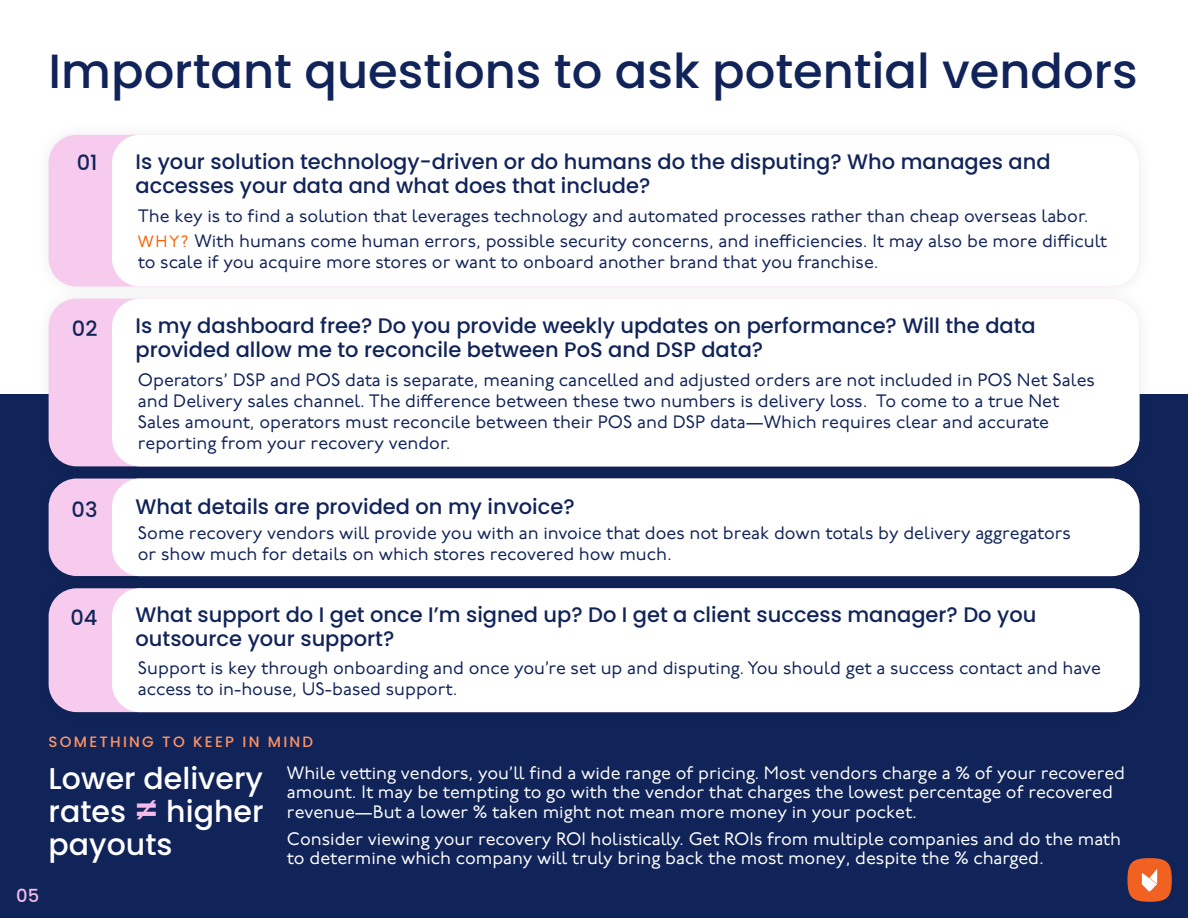
<style>
.page{position:relative;width:1188px;height:918px;background:#fff}
.page>*{position:absolute;margin:0;border:0;box-sizing:border-box;transform-origin:0 0}
.t1{font:500 48px "Poppins";color:#112459}
.t2{font:500 30px/33px "Poppins";color:#fff;text-align:justify}
.t3{font:500 21px/24px "Poppins";color:#112459}
.t4{font:18px/21px "P22 Underground";color:#112459}
.t5{font:18px/19.5px "P22 Underground";color:#fff}
.t6{font:500 18px "Poppins";color:#f4bae9}
.t7{font:500 15px "Poppins";letter-spacing:.15em;color:#ff9360}
.s1{font-size:16.5px;color:#fa6000}
.s2{font-weight:600;font-size:34.5px;color:#f4bae9}
</style>
<div class="page">
<div style="left:0;top:394px;width:1188px;height:524px;background:#112459"></div>
<div style="left:49px;top:135px;width:1090px;height:152px;background:#f7cbee;border-radius:28px"></div>
<div style="left:112px;top:135px;width:1027px;height:152px;background:#fff;border-radius:28px"></div>
<div style="left:33px;top:284px;width:1122px;height:198px;background:#000;opacity:.08"></div>
<div style="left:49px;top:299px;width:1090px;height:167px;background:#f7cbee;border-radius:28px"></div>
<div style="left:112px;top:299px;width:1027px;height:167px;background:#fff;border-radius:28px"></div>
<div style="left:33px;top:463px;width:1122px;height:128px;background:#000;opacity:.08"></div>
<div style="left:49px;top:479px;width:1090px;height:97px;background:#f7cbee;border-radius:28px"></div>
<div style="left:112px;top:479px;width:1027px;height:97px;background:#fff;border-radius:28px"></div>
<div style="left:1127px;top:858px;width:45px;height:44px;background:#f16122;border-radius:50%"></div>
<svg style="left:1142px;top:869px;width:15px;height:23px"></svg>
<div style="left:33px;top:573px;width:1122px;height:155px;background:#000;opacity:.08"></div>
<div style="left:49px;top:588px;width:1090px;height:124px;background:#f7cbee;border-radius:28px"></div>
<div style="left:112px;top:588px;width:1027px;height:124px;background:#fff;border-radius:28px"></div>
<h1 class="t1" style="left:49px;top:44px;width:1091px">Important questions to ask potential vendors</h1>
<p class="t3" style="left:77px;top:151px;width:22px">01</p>
<p class="t3" style="left:136px;top:150px;width:917px">Is your solution technology-driven or do humans do the disputing? Who manages and accesses your data and what does that include?</p>
<p class="t4" style="left:138px;top:231px;width:971px"><span class="s1">WHY?</span> With humans come human errors, possible security concerns, and inefficiencies. It may also be more difficult to scale if you acquire more stores or want to onboard another brand that you franchise.</p>
<p class="t4" style="left:138px;top:206px;width:952px">The key is to find a solution that leverages technology and automated processes rather than cheap overseas labor.</p>
<p class="t3" style="left:72px;top:316px;width:27px">02</p>
<p class="t3" style="left:136px;top:313px;width:902px">Is my dashboard free? Do you provide weekly updates on performance? Will the data provided allow me to reconcile between PoS and DSP data?</p>
<p class="t4" style="left:138px;top:370px;width:959px">Operators’ DSP and POS data is separate, meaning cancelled and adjusted orders are not included in POS Net Sales and Delivery sales channel. The difference between these two numbers is delivery loss. To come to a true Net Sales amount, operators must reconcile between their POS and DSP data—Which requires clear and accurate reporting from your recovery vendor.</p>
<p class="t3" style="left:72px;top:498px;width:27px">03</p>
<p class="t3" style="left:136px;top:495px;width:441px">What details are provided on my invoice?</p>
<p class="t4" style="left:138px;top:523px;width:935px">Some recovery vendors will provide you with an invoice that does not break down totals by delivery aggregators or show much for details on which stores recovered how much.</p>
<p class="t3" style="left:71px;top:606px;width:29px">04</p>
<p class="t3" style="left:136px;top:603px;width:902px">What support do I get once I’m signed up? Do I get a client success manager? Do you outsource your support?</p>
<p class="t4" style="left:138px;top:658px;width:965px">Support is key through onboarding and once you’re set up and disputing. You should get a success contact and have access to in-house, US-based support.</p>
<p class="t6" style="left:16px;top:885px;width:25px">05</p>
<p class="t7" style="left:49px;top:733px;width:266px">SOMETHING TO KEEP IN MIND</p>
<h2 class="t2" style="left:49px;top:762px;width:216px">Lower delivery rates <span class="s2">≠</span> higher payouts</h2>
<p class="t5" style="left:287px;top:764px;width:840px">While vetting vendors, you’ll find a wide range of pricing. Most vendors charge a % of your recovered amount. It may be tempting to go with the vendor that charges the lowest percentage of recovered revenue—But a lower % taken might not mean more money in your pocket.</p>
<p class="t5" style="left:287px;top:830px;width:836px">Consider viewing your recovery ROI holistically. Get ROIs from multiple companies and do the math to determine which company will truly bring back the most money, despite the % charged.</p>
</div>
